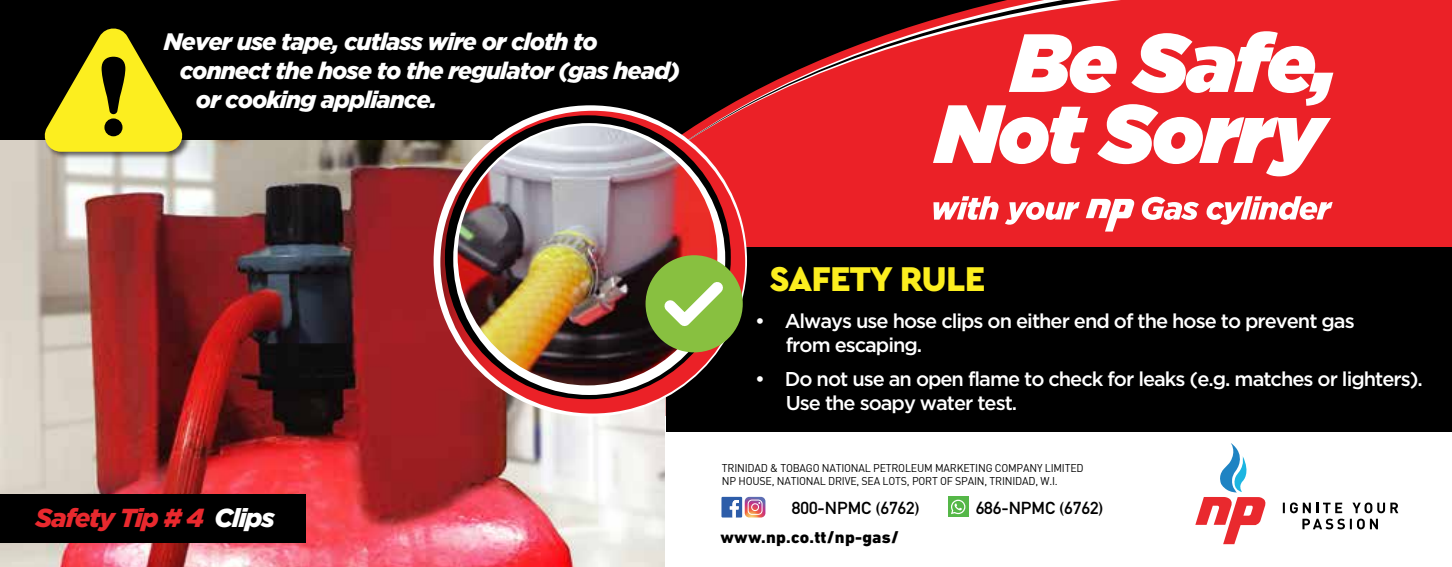
<style>
.page{position:relative;width:1452px;height:567px;background:#fff}
.page>*{position:absolute;margin:0;border:0;box-sizing:border-box;transform-origin:0 0}
.t1{font:900 36px "Cera GR";letter-spacing:-.025em;color:#fcee1f}
.t2{font:italic 900 26px "Gotham HTF";letter-spacing:-.05em;color:#e9292e}
.t3{font:italic 900 23.8px "Gotham HTF";letter-spacing:-.04em;color:#fff}
.t4{font:500 20px/24px "Gotham HTF";letter-spacing:-.05em;color:#fff}
.t5{font:700 17.2px "DIN Alternate";color:#000;scale:1.04 1}
.t6{font:800 17.2px "DIN Next LT Pro";letter-spacing:.015em;color:#000}
.t7{font:11.2px/13.4px "DIN";letter-spacing:-.02em;color:#000;scale:.96 1}
.s1{color:#fff}
</style>
<div class="page">
<img style="left:0;top:139px;width:665px;height:428px">
<div style="left:0;top:0;width:1035px;height:139px;background:#000"></div>
<div style="left:745px;top:155px;width:706px;height:92px;background:#eb2127"></div>
<svg style="left:719px;top:0;width:732px;height:155px;fill:#eb2127"></svg>
<div style="left:665px;top:247px;width:786px;height:185px;background:#000"></div>
<svg style="left:1195px;top:443px;width:71px;height:101px"></svg>
<svg style="left:1390px;top:503px;width:8px;height:10px"></svg>
<svg style="left:1282px;top:502px;width:102px;height:27px"></svg>
<svg style="left:721px;top:497px;width:44px;height:20px"></svg>
<div style="left:947px;top:497px;width:21px;height:20px;background:#55b748"></div>
<svg style="left:951px;top:500px;width:14px;height:14px"></svg>
<svg style="left:440px;top:111px;width:305px;height:302px"></svg>
<div style="left:445px;top:115px;width:285px;height:284px;background:#000;border-radius:50%"></div>
<svg style="left:453px;top:123px;width:272px;height:272px;background:#f3f0f0"></svg>
<img style="left:457px;top:126px;width:260px;height:259px;border-radius:130px">
<div style="left:645px;top:255px;width:97px;height:97px;background:#88c040;border-radius:50%"></div>
<svg style="left:654px;top:271px;width:79px;height:66px"></svg>
<svg style="left:933px;top:31px;width:400px;height:145px"></svg>
<svg style="left:933px;top:196px;width:65px;height:24px"></svg>
<svg style="left:1004px;top:202px;width:75px;height:23px"></svg>
<svg style="left:1141px;top:197px;width:57px;height:23px"></svg>
<svg style="left:1206px;top:196px;width:126px;height:29px"></svg>
<svg style="left:1085px;top:199px;width:50px;height:33px"></svg>
<img style="left:0;top:139px;width:259px;height:88px">
<svg style="left:41px;top:28px;width:145px;height:124px"></svg>
<div style="left:104px;top:118px;width:18px;height:18px;background:#000;border-radius:50%"></div>
<div style="left:0;top:494px;width:306px;height:48px;background:#000"></div>
<p class="t3" style="left:164px;top:28px;width:435px">Never use tape, cutlass wire or cloth to</p>
<p class="t3" style="left:180px;top:57px;width:501px">connect the hose to the regulator (gas head)</p>
<p class="t3" style="left:196px;top:85px;width:242px">or cooking appliance.</p>
<h2 class="t2" style="left:36px;top:503px;width:240px">Safety Tip # 4 <span class="s1">Clips</span></h2>
<h1 class="t1" style="left:769px;top:259px;width:217px">SAFETY RULE</h1>
<p class="t4" style="left:785px;top:308px;width:570px;text-indent:-31px">• Always use hose clips on either end of the hose to prevent gas from escaping.</p>
<p class="t4" style="left:785px;top:366px;width:638px;text-indent:-31px">• Do not use an open flame to check for leaks (e.g. matches or lighters).<br>Use the soapy water test.</p>
<p class="t7" style="left:722px;top:461px;width:378px">TRINIDAD &amp; TOBAGO NATIONAL PETROLEUM MARKETING COMPANY LIMITED<br>NP HOUSE, NATIONAL DRIVE, SEA LOTS, PORT OF SPAIN, TRINIDAD, W.I.</p>
<p class="t5" style="left:792px;top:494px;width:124px">800-NPMC (6762)</p>
<p class="t5" style="left:975px;top:494px;width:124px">686-NPMC (6762)</p>
<p class="t6" style="left:720px;top:526px;width:180px">www.np.co.tt/np-gas/</p>
</div>
